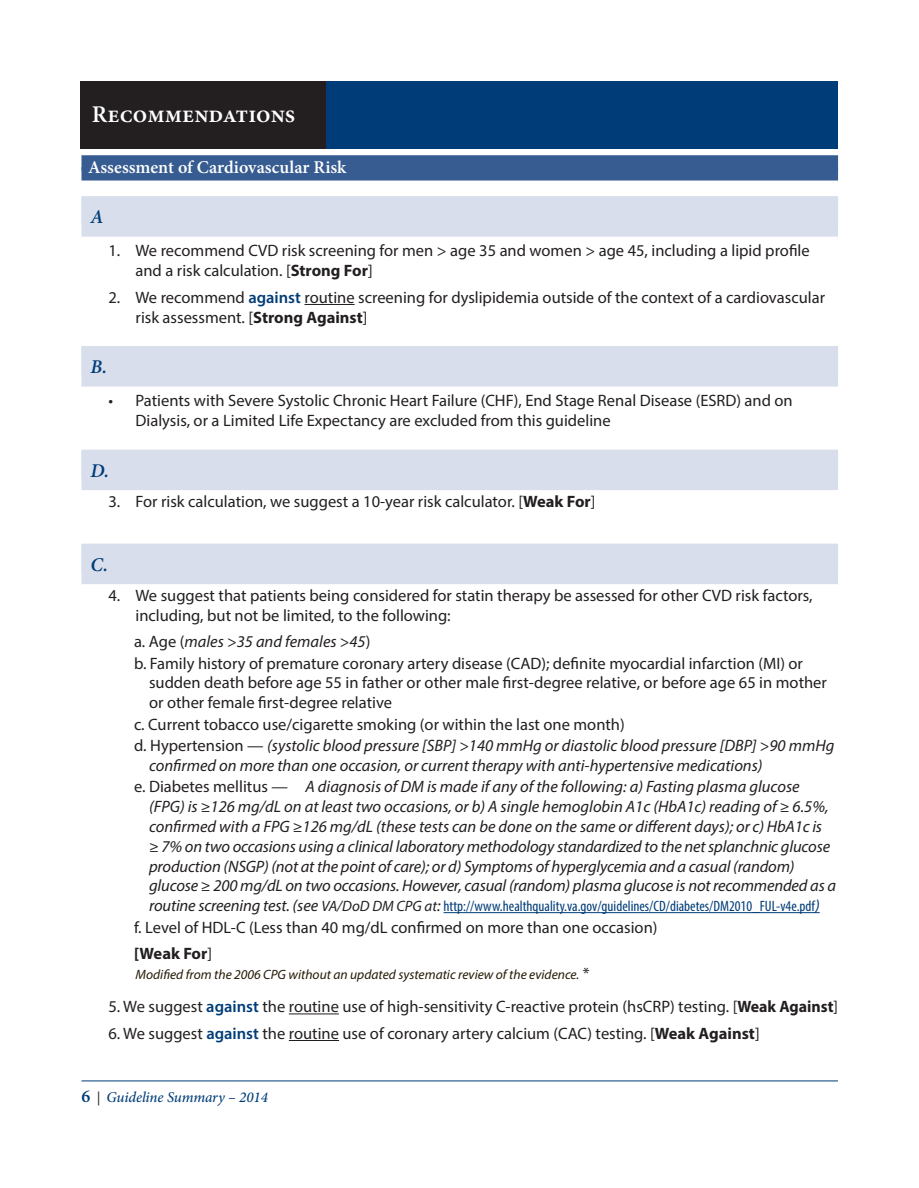
<style>
.page{position:relative;width:919px;height:1188px;background:#fff}
.page>*{position:absolute;margin:0;border:0;box-sizing:border-box;transform-origin:0 0}
.t1{font:600 24px "Minion Pro";color:#fff}
.t2{font:italic 600 19.5px "Minion Pro";color:#003d78}
.t3{font:600 18px "Minion Pro";letter-spacing:.005em;color:#fff}
.t4{font:16.5px/19.8px "Myriad Pro";color:#231f20}
.t5{font:italic 16.5px/19.8px "Myriad Pro";letter-spacing:-.005em;color:#231f20}
.t6{font:condensed 15px "Myriad Pro";color:#003d78}
.t7{font:italic 500 15px "Minion Pro";letter-spacing:-.01em;color:#003d78}
.t8{font:italic 13.5px "Myriad Pro";color:#251a05}
.s1{font-weight:700}
.s2{font-weight:600;color:#003d78}
.s3{font-style:italic}
.s4{font-style:normal}
.s5{font-style:italic;font-stretch:normal;font-size:16.5px;color:#231f20}
.s6{font-style:italic;font-stretch:normal;color:#231f20}
.s7{font-style:italic;font-stretch:normal;font-size:16.5px}
.s8{font-style:normal;font-size:16.5px;color:#231f20}
.s9{font-weight:600;font-style:normal;font-size:18px}
.s10{font-size:13.95px;color:#231f20}
</style>
<div class="page">
<hr style="left:81px;top:1080px;width:756px;height:1px;background:#003d78">
<div style="left:308px;top:81px;width:529px;height:68px;background:#003d78"></div>
<div style="left:80px;top:81px;width:246px;height:68px;background:#231f20"></div>
<div style="left:81px;top:155px;width:756px;height:15px;background:#375c91"></div>
<div style="left:81px;top:167px;width:756px;height:13px;background:#375c91"></div>
<div style="left:81px;top:196px;width:756px;height:40px;background:#d9deec"></div>
<hr style="left:304px;top:304px;width:50px;height:1px;background:#231f20">
<div style="left:81px;top:346px;width:756px;height:40px;background:#d9deec"></div>
<div style="left:81px;top:449px;width:756px;height:41px;background:#d9deec"></div>
<div style="left:81px;top:543px;width:756px;height:41px;background:#d9deec"></div>
<hr style="left:443px;top:912px;width:376px;height:1px;background:#003d78">
<hr style="left:289px;top:1013px;width:50px;height:1px;background:#231f20">
<hr style="left:289px;top:1039px;width:50px;height:1px;background:#231f20">
<h1 class="t1" style="left:92px;top:97px;width:205px">Recommendations</h1>
<p class="t3" style="left:88px;top:154px;width:259px">Assessment of Cardiovascular Risk</p>
<p class="t2" style="left:90px;top:203px;width:15px">A</p>
<p class="t4" style="left:135px;top:241px;width:675px;text-indent:-27px">1. We recommend CVD risk screening for men &gt; age 35 and women &gt; age 45, including a lipid profile and a risk calculation. [<span class="s1">Strong For</span>]</p>
<p class="t4" style="left:135px;top:287px;width:691px;text-indent:-27px">2. We recommend <span class="s2">against</span> routine screening for dyslipidemia outside of the context of a cardiovascular risk assessment. [<span class="s1">Strong Against</span>]</p>
<p class="t2" style="left:90px;top:353px;width:18px">B.</p>
<p class="t4" style="left:135px;top:390px;width:658px;text-indent:-27px">• Patients with Severe Systolic Chronic Heart Failure (CHF), End Stage Renal Disease (ESRD) and on<br>Dialysis, or a Limited Life Expectancy are excluded from this guideline</p>
<p class="t2" style="left:90px;top:456px;width:20px">D.</p>
<p class="t4" style="left:108px;top:491px;width:488px">3. For risk calculation, we suggest a 10-year risk calculator. [<span class="s1">Weak For</span>]</p>
<p class="t2" style="left:90px;top:550px;width:19px">C.</p>
<p class="t4" style="left:135px;top:585px;width:678px;text-indent:-27px">4. We suggest that patients being considered for statin therapy be assessed for other CVD risk factors, including, but not be limited, to the following:</p>
<p class="t4" style="left:134px;top:630px;width:670px;line-height:21.5px">a. Age (<span class="s3">males &gt;35 and females &gt;45</span>)<br>b. Family history of premature coronary artery disease (CAD); definite myocardial infarction (MI) or</p>
<p class="t4" style="left:149px;top:672px;width:679px">sudden death before age 55 in father or other male first-degree relative, or before age 65 in mother or other female first-degree relative</p>
<p class="t4" style="left:134px;top:713px;width:701px;line-height:21.5px">c. Current tobacco use/cigarette smoking (or within the last one month)<br>d. Hypertension — <span class="s3">(systolic blood pressure [SBP] &gt;140 mmHg or diastolic blood pressure [DBP] &gt;90 mmHg</span></p>
<p class="t5" style="left:134px;top:754px;width:667px;line-height:21.5px;text-indent:15px">confirmed on more than one occasion, or current therapy with anti-hypertensive medications)<br><span class="s4">e. Diabetes mellitus —</span> A diagnosis of DM is made if any of the following: a) Fasting plasma glucose</p>
<p class="t5" style="left:149px;top:796px;width:688px">(FPG) is ≥126 mg/dL on at least two occasions, or b) A single hemoglobin A1c (HbA1c) reading of ≥ 6.5%, confirmed with a FPG ≥126 mg/dL (these tests can be done on the same or different days); or c) HbA1c is<br>≥ 7% on two occasions using a clinical laboratory methodology standardized to the net splanchnic glucose production (NSGP) (not at the point of care); or d) Symptoms of hyperglycemia and a casual (random) glucose ≥ 200 mg/dL on two occasions. However, casual (random) plasma glucose is not recommended as a</p>
<p class="t6" style="left:149px;top:897px;width:672px"><span class="s5">routine screening test. (see</span> <span class="s6">VA/DoD DM CPG at</span><span class="s5">:</span> http://www.healthquality.va.gov/guidelines/CD/diabetes/DM2010_FUL-v4e.pdf<span class="s7">)</span></p>
<p class="t4" style="left:134px;top:913px;width:525px;line-height:26.5px">f. Level of HDL-C (Less than 40 mg/dL confirmed on more than one occasion) <span class="s1">[Weak For</span>]</p>
<p class="t8" style="left:135px;top:965px;width:455px">Modified from the 2006 CPG without an updated systematic review of the evidence. <span class="s8">*</span></p>
<p class="t4" style="left:108px;top:996px;width:731px">5. We suggest <span class="s2">against</span> the routine use of high-sensitivity C-reactive protein (hsCRP) testing. [<span class="s1">Weak Against</span>]</p>
<p class="t4" style="left:108px;top:1023px;width:652px">6. We suggest <span class="s2">against</span> the routine use of coronary artery calcium (CAC) testing. [<span class="s1">Weak Against</span>]</p>
<p class="t7" style="left:81px;top:1086px;width:188px"><span class="s9">6</span> <span class="s10">|</span> Guideline Summary – 2014</p>
</div>
